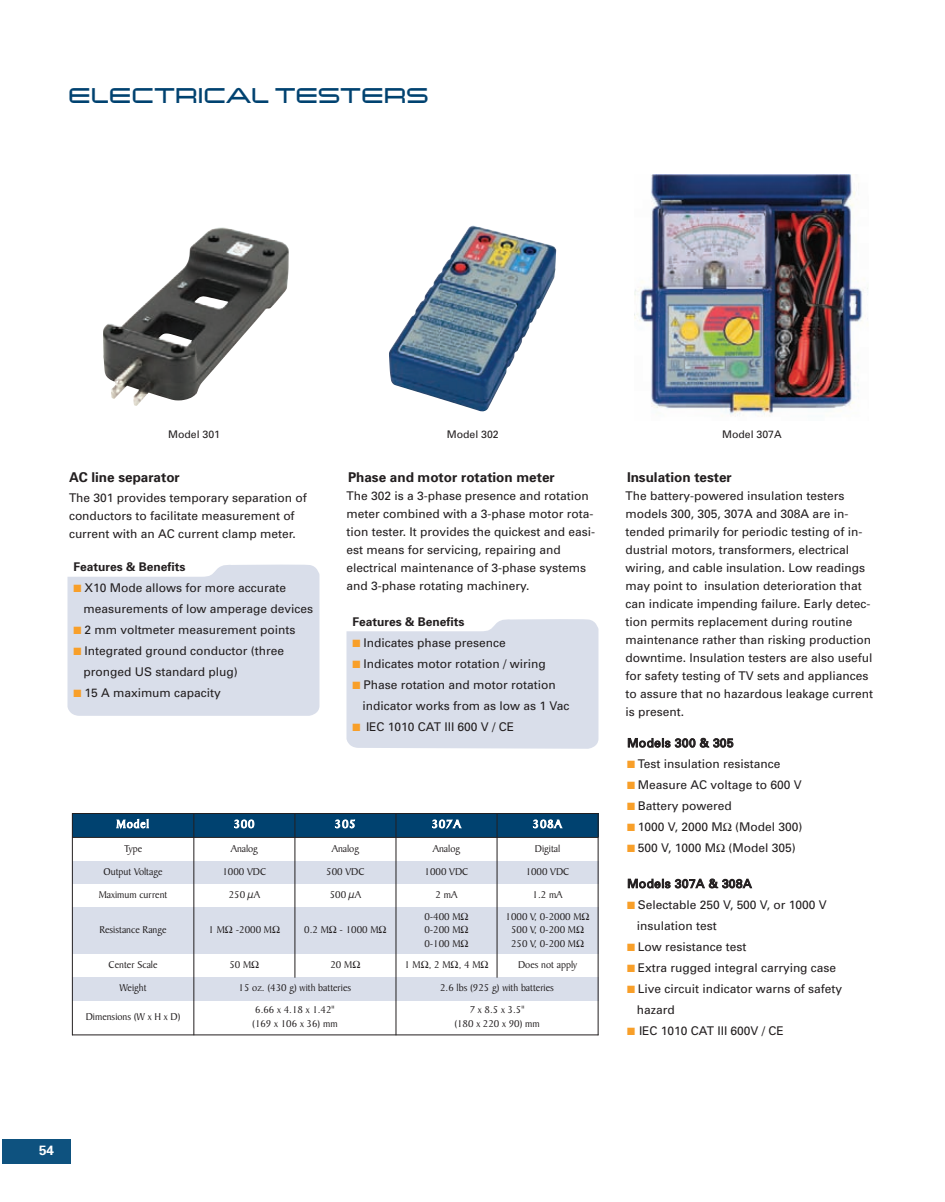
<style>
.page{position:relative;width:945px;height:1202px;background:#fff}
.page>*{position:absolute;margin:0;border:0;box-sizing:border-box;transform-origin:0 0}
.t1{font:27px "Changeling";color:#004270}
.t2{font:700 13.5px "Univers";color:#231f20}
.t3{font:700 13.5px "Univers";color:#fff}
.t4{font:12px/18px "Univers";color:#231f20}
.t5{font:700 12px "Univers";color:#231f20}
.t6{font:12px "Univers";letter-spacing:.04em;color:#231f20}
.t7{font:12px "Baker Signet BT";letter-spacing:.075em;color:#fff}
.t8{font:10.5px/13.5px "Baker Signet BT";color:#231f20;text-align:center}
.t9{font:10.5px "Univers";color:#231f20}
.s1{color:#f89f29}
</style>
<div class="page">
<div style="left:68px;top:564px;width:251px;height:152px;background:#d9deea"></div>
<svg style="left:346px;top:619px;width:252px;height:129px;background:#dbe0eb"></svg>
<div style="left:2px;top:1138px;width:68px;height:25px;background:#0e527f"></div>
<div style="left:72px;top:813px;width:122px;height:24px;background:#004270"></div>
<div style="left:194px;top:813px;width:101px;height:24px;background:#004270"></div>
<div style="left:295px;top:813px;width:101px;height:24px;background:#004270"></div>
<div style="left:396px;top:813px;width:101px;height:24px;background:#004270"></div>
<div style="left:497px;top:813px;width:101px;height:24px;background:#004270"></div>
<div style="left:72px;top:861px;width:122px;height:23px;background:#d9deea"></div>
<div style="left:194px;top:861px;width:101px;height:23px;background:#d9deea"></div>
<div style="left:295px;top:861px;width:101px;height:23px;background:#d9deea"></div>
<div style="left:396px;top:861px;width:101px;height:23px;background:#d9deea"></div>
<div style="left:497px;top:861px;width:101px;height:23px;background:#d9deea"></div>
<div style="left:72px;top:907px;width:122px;height:47px;background:#d9deea"></div>
<div style="left:194px;top:907px;width:101px;height:47px;background:#d9deea"></div>
<div style="left:295px;top:907px;width:101px;height:47px;background:#d9deea"></div>
<div style="left:396px;top:907px;width:101px;height:47px;background:#d9deea"></div>
<div style="left:497px;top:907px;width:101px;height:47px;background:#d9deea"></div>
<div style="left:72px;top:977px;width:122px;height:23px;background:#d9deea"></div>
<div style="left:194px;top:977px;width:202px;height:23px;background:#d9deea"></div>
<div style="left:396px;top:977px;width:202px;height:23px;background:#d9deea"></div>
<hr style="left:72px;top:813px;width:1px;height:222px;background:#231f20">
<hr style="left:193px;top:813px;width:1px;height:222px;background:#231f20">
<hr style="left:295px;top:813px;width:1px;height:164px;background:#231f20">
<hr style="left:396px;top:813px;width:1px;height:222px;background:#231f20">
<hr style="left:497px;top:813px;width:1px;height:164px;background:#231f20">
<hr style="left:598px;top:813px;width:1px;height:222px;background:#231f20">
<hr style="left:72px;top:813px;width:526px;height:1px;background:#231f20">
<hr style="left:72px;top:837px;width:526px;height:1px;background:#231f20">
<hr style="left:72px;top:1034px;width:526px;height:1px;background:#231f20">
<img style="left:635px;top:175px;width:233px;height:241px">
<img style="left:103px;top:227px;width:186px;height:179px">
<img style="left:389px;top:225px;width:167px;height:186px">
<h1 class="t1" style="left:68px;top:78px;width:362px">ELECTRICAL TESTERS</h1>
<p class="t9" style="left:168px;top:431px;width:53px">Model 301</p>
<p class="t9" style="left:447px;top:431px;width:53px">Model 302</p>
<p class="t9" style="left:722px;top:431px;width:61px">Model 307A</p>
<p class="t2" style="left:69px;top:472px;width:112px">AC line separator</p>
<p class="t4" style="left:69px;top:489px;width:239px">The 301 provides temporary separation of conductors to facilitate measurement of current with an AC current clamp meter.</p>
<p class="t5" style="left:74px;top:562px;width:113px">Features &amp; Benefits</p>
<p class="t4" style="left:83px;top:578px;width:231px;line-height:21px;text-indent:-10px"><span class="s1">■</span> X10 Mode allows for more accurate measurements of low amperage devices</p>
<p class="t4" style="left:74px;top:621px;width:223px"><span class="s1">■</span> 2 mm voltmeter measurement points</p>
<p class="t4" style="left:83px;top:641px;width:202px;line-height:21px;text-indent:-10px"><span class="s1">■</span> Integrated ground conductor (three pronged US standard plug)</p>
<p class="t4" style="left:74px;top:684px;width:149px"><span class="s1">■</span> 15 A maximum capacity</p>
<p class="t2" style="left:627px;top:472px;width:106px">Insulation tester</p>
<p class="t2" style="left:348px;top:472px;width:208px">Phase and motor rotation meter</p>
<p class="t4" style="left:346px;top:488px;width:250px">The 302 is a 3-phase presence and rotation meter combined with a 3-phase motor rota&shy;tion tester. It provides the quickest and easi&shy;est means for servicing, repairing and electrical maintenance of 3-phase systems and 3-phase rotating machinery.</p>
<p class="t4" style="left:626px;top:488px;width:249px">The battery-powered insulation testers models 300, 305, 307A and 308A are in&shy;tended primarily for periodic testing of in&shy;dustrial motors, transformers, electrical wiring, and cable insulation. Low readings may point to insulation deterioration that can indicate impending failure. Early detec&shy;tion permits replacement during routine maintenance rather than risking production downtime. Insulation testers are also useful for safety testing of TV sets and appliances to assure that no hazardous leakage current is present.</p>
<p class="t5" style="left:352px;top:617px;width:113px">Features &amp; Benefits</p>
<p class="t4" style="left:352px;top:634px;width:155px"><span class="s1">■</span> Indicates phase presence</p>
<p class="t4" style="left:352px;top:655px;width:195px"><span class="s1">■</span> Indicates motor rotation / wiring</p>
<p class="t4" style="left:362px;top:675px;width:208px;line-height:21px;text-indent:-10px"><span class="s1">■</span> Phase rotation and motor rotation indicator works from as low as 1 Vac</p>
<p class="t4" style="left:352px;top:718px;width:163px"><span class="s1">■</span> IEC 1010 CAT III 600 V / CE</p>
<p class="t7" style="left:116px;top:819px;width:34px">Model</p>
<p class="t7" style="left:234px;top:819px;width:22px">300</p>
<p class="t7" style="left:335px;top:819px;width:22px">305</p>
<p class="t7" style="left:432px;top:819px;width:31px">307A</p>
<p class="t7" style="left:533px;top:819px;width:31px">308A</p>
<p class="t8" style="left:124px;top:842px;width:20px">Type</p>
<p class="t8" style="left:231px;top:842px;width:29px">Analog</p>
<p class="t8" style="left:332px;top:842px;width:29px">Analog</p>
<p class="t8" style="left:433px;top:842px;width:29px">Analog</p>
<p class="t8" style="left:535px;top:842px;width:27px">Digital</p>
<p class="t8" style="left:104px;top:865px;width:61px">Output Voltage</p>
<p class="t8" style="left:222px;top:865px;width:45px">1000 VDC</p>
<p class="t8" style="left:326px;top:865px;width:40px">500 VDC</p>
<p class="t8" style="left:425px;top:865px;width:45px">1000 VDC</p>
<p class="t8" style="left:526px;top:865px;width:45px">1000 VDC</p>
<p class="t8" style="left:99px;top:889px;width:70px">Maximum current</p>
<p class="t8" style="left:229px;top:889px;width:33px">250 µA</p>
<p class="t8" style="left:330px;top:889px;width:33px">500 µA</p>
<p class="t8" style="left:436px;top:889px;width:23px">2 mA</p>
<p class="t8" style="left:533px;top:889px;width:32px">1.2 mA</p>
<p class="t8" style="left:100px;top:924px;width:69px">Resistance Range</p>
<p class="t8" style="left:209px;top:924px;width:65px">1 M -2000 M</p>
<p class="t8" style="left:304px;top:924px;width:76px">0.2 M - 1000 M</p>
<p class="t8" style="left:424px;top:910px;width:38px;text-align:justify">0-400 M 0-200 M 0-100 M</p>
<p class="t8" style="left:506px;top:910px;width:77px">1000 V, 0-2000 M<br>500 V, 0-200 M<br>250 V, 0-200 M</p>
<p class="t8" style="left:109px;top:959px;width:50px">Center Scale</p>
<p class="t8" style="left:229px;top:959px;width:23px">50 M</p>
<p class="t8" style="left:331px;top:959px;width:23px">20 M</p>
<p class="t8" style="left:404px;top:959px;width:78px">1 M, 2 M, 4 M</p>
<p class="t8" style="left:518px;top:959px;width:61px">Does not apply</p>
<p class="t8" style="left:120px;top:982px;width:29px">Weight</p>
<p class="t8" style="left:239px;top:982px;width:114px">15 oz. (430 g) with batteries</p>
<p class="t8" style="left:440px;top:982px;width:115px">2.6 lbs (925 g) with batteries</p>
<p class="t8" style="left:86px;top:1011px;width:96px">Dimensions (W x H x D)</p>
<p class="t8" style="left:252px;top:1004px;width:87px;text-align:left">6.66 x 4.18 x 1.42" (169 x 106 x 36) mm</p>
<p class="t8" style="left:454px;top:1004px;width:87px">7 x 8.5 x 3.5"<br>(180 x 220 x 90) mm</p>
<p class="t6" style="left:627px;top:738px;width:108px">Models 300 &amp; 305</p>
<p class="t4" style="left:627px;top:756px;width:155px"><span class="s1">■</span> Test insulation resistance</p>
<p class="t4" style="left:627px;top:777px;width:176px"><span class="s1">■</span> Measure AC voltage to 600 V</p>
<p class="t4" style="left:627px;top:798px;width:106px"><span class="s1">■</span> Battery powered</p>
<p class="t4" style="left:627px;top:819px;width:177px"><span class="s1">■</span> 1000 V, 2000 M (Model 300)</p>
<p class="t4" style="left:627px;top:840px;width:170px"><span class="s1">■</span> 500 V, 1000 M (Model 305)</p>
<p class="t6" style="left:627px;top:879px;width:126px">Models 307A &amp; 308A</p>
<p class="t4" style="left:637px;top:895px;width:191px;line-height:21px;text-indent:-10px"><span class="s1">■</span> Selectable 250 V, 500 V, or 1000 V insulation test</p>
<p class="t4" style="left:627px;top:939px;width:121px"><span class="s1">■</span> Low resistance test</p>
<p class="t4" style="left:627px;top:960px;width:211px"><span class="s1">■</span> Extra rugged integral carrying case</p>
<p class="t4" style="left:637px;top:979px;width:207px;line-height:21px;text-indent:-10px"><span class="s1">■</span> Live circuit indicator warns of safety hazard</p>
<p class="t4" style="left:627px;top:1023px;width:158px"><span class="s1">■</span> IEC 1010 CAT III 600V / CE</p>
<p class="t3" style="left:39px;top:1145px;width:16px">54</p>
</div>
